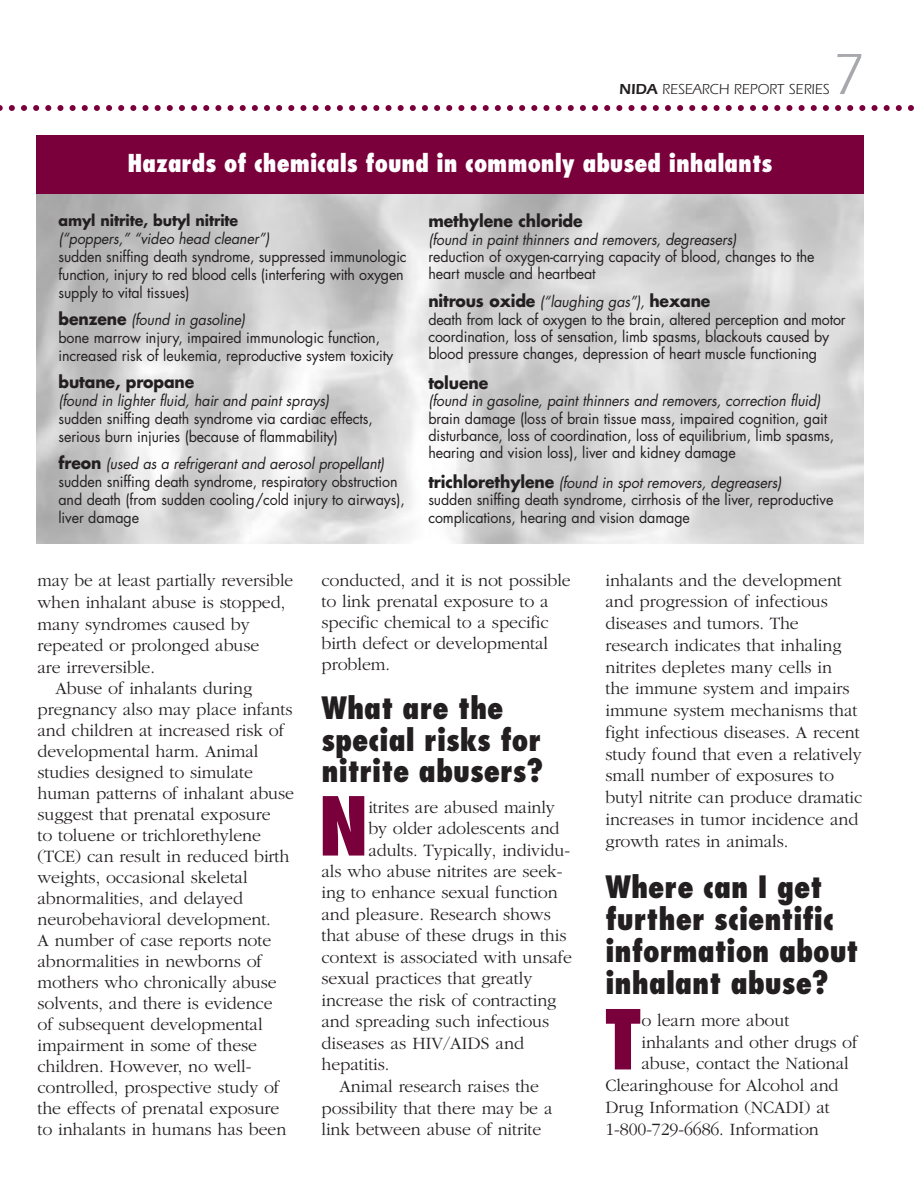
<style>
.page{position:relative;width:918px;height:1188px;background:#fff}
.page>*{position:absolute;margin:0;border:0;box-sizing:border-box;transform-origin:0 0}
.t1{font:800 condensed 80.25px "Futura";color:#7a003c}
.t2{font:800 condensed 78.9px "Futura";color:#7a003c}
.t3{font:60px "Itc Eras";color:#a7a9ac}
.t4{font:800 condensed 30px/32px "Futura";color:#231f20}
.t5{font:800 condensed 24px "Futura";color:#fff}
.t6{font:300 18px/21.8px "Garamond";letter-spacing:-.005em;color:#231f20}
.t7{font:700 16.5px "Futura";letter-spacing:-.005em;color:#231f20;scale:.95 1}
.t8{font:15px/18px "Futura";letter-spacing:-.005em;color:#231f20;scale:.95 1}
.t9{font:italic 15px "Futura";letter-spacing:-.005em;color:#231f20;scale:.95 1}
.t10{font:15px "Itc Eras";color:#231f20}
.t11{font:700 15px "Futura";letter-spacing:-.005em;color:#231f20;scale:.95 1}
.s1{font-weight:600}
.s2{font-weight:700;font-size:16.5px}
.s3{font-style:italic}
.s4{font-weight:400;font-style:italic;font-size:15px}
</style>
<div class="page">
<svg style="left:0;top:105px;width:914px;height:6px"></svg>
<div style="left:36px;top:135px;width:828px;height:59px;background:#7a003c"></div>
<p class="t10" style="left:619px;top:84px;width:212px"><span class="s1">NIDA</span> RESEARCH REPORT SERIES</p>
<h3 class="t3" style="left:832px;top:54px;width:35px">7</h3>
<h3 class="t5" style="left:127px;top:153px;width:647px">Hazards of chemicals found in commonly abused inhalants</h3>
<p class="t11" style="left:58px;top:213px;width:191px">amyl nitrite, butyl nitrite</p>
<p class="t9" style="left:58px;top:231px;width:224px">(“poppers,” “video head cleaner”)</p>
<p class="t8" style="left:58px;top:249px;width:368px">sudden sniffing death syndrome, suppressed immunologic function, injury to red blood cells (interfering with oxygen supply to vital tissues)</p>
<p class="t8" style="left:58px;top:312px;width:354px"><span class="s2">benzene</span> <span class="s3">(found in gasoline)<br></span>bone marrow injury, impaired immunologic function, increased risk of leukemia, reproductive system toxicity</p>
<p class="t7" style="left:58px;top:374px;width:145px">butane, propane</p>
<p class="t9" style="left:58px;top:393px;width:286px">(found in lighter fluid, hair and paint sprays)</p>
<p class="t8" style="left:58px;top:411px;width:332px">sudden sniffing death syndrome via cardiac effects, serious burn injuries (because of flammability)</p>
<p class="t8" style="left:58px;top:456px;width:366px"><span class="s2">freon</span> <span class="s3">(used as a refrigerant and aerosol propellant) </span>sudden sniffing death syndrome, respiratory obstruction and death (from sudden cooling/cold injury to airways), liver damage</p>
<p class="t7" style="left:428px;top:213px;width:164px">methylene chloride</p>
<p class="t9" style="left:428px;top:232px;width:326px">(found in paint thinners and removers, degreasers)</p>
<p class="t8" style="left:428px;top:249px;width:408px;line-height:17.4px">reduction of oxygen-carrying capacity of blood, changes to the heart muscle and heartbeat</p>
<p class="t7" style="left:428px;top:294px;width:298px">nitrous oxide <span class="s4">(“laughing gas”),</span> hexane</p>
<p class="t8" style="left:428px;top:312px;width:441px;line-height:17.4px">death from lack of oxygen to the brain, altered perception and motor coordination, loss of sensation, limb spasms, blackouts caused by blood pressure changes, depression of heart muscle functioning</p>
<p class="t7" style="left:428px;top:375px;width:65px">toluene</p>
<p class="t9" style="left:428px;top:394px;width:414px">(found in gasoline, paint thinners and removers, correction fluid)</p>
<p class="t8" style="left:428px;top:411px;width:429px;line-height:17.4px">brain damage (loss of brain tissue mass, impaired cognition, gait disturbance, loss of coordination, loss of equilibrium, limb spasms, hearing and vision loss), liver and kidney damage</p>
<p class="t8" style="left:428px;top:475px;width:428px;line-height:17.4px"><span class="s2">trichlorethylene</span> <span class="s3">(found in spot removers, degreasers)<br></span>sudden sniffing death syndrome, cirrhosis of the liver, reproductive complications, hearing and vision damage</p>
<p class="t6" style="left:38px;top:571px;width:257px">may be at least partially reversible</p>
<p class="t6" style="left:38px;top:592px;width:249px">when inhalant abuse is stopped,</p>
<p class="t6" style="left:38px;top:614px;width:214px">many syndromes caused by</p>
<p class="t6" style="left:38px;top:636px;width:223px">repeated or prolonged abuse</p>
<p class="t6" style="left:38px;top:658px;width:119px">are irreversible.</p>
<p class="t6" style="left:55px;top:679px;width:198px">Abuse of inhalants during</p>
<p class="t6" style="left:38px;top:700px;width:256px">pregnancy also may place infants</p>
<p class="t6" style="left:38px;top:721px;width:248px">and children at increased risk of</p>
<p class="t6" style="left:38px;top:742px;width:222px">developmental harm. Animal</p>
<p class="t6" style="left:38px;top:763px;width:217px">studies designed to simulate</p>
<p class="t6" style="left:38px;top:784px;width:258px">human patterns of inhalant abuse</p>
<p class="t6" style="left:38px;top:805px;width:235px">suggest that prenatal exposure</p>
<p class="t6" style="left:38px;top:826px;width:225px">to toluene or trichlorethylene</p>
<p class="t6" style="left:38px;top:847px;width:253px">(TCE) can result in reduced birth</p>
<p class="t6" style="left:38px;top:868px;width:212px">weights, occasional skeletal</p>
<p class="t6" style="left:38px;top:889px;width:207px">abnormalities, and delayed</p>
<p class="t6" style="left:38px;top:910px;width:235px">neurobehavioral development.</p>
<p class="t6" style="left:38px;top:931px;width:235px">A number of case reports note</p>
<p class="t6" style="left:38px;top:952px;width:226px">abnormalities in newborns of</p>
<p class="t6" style="left:38px;top:973px;width:241px">mothers who chronically abuse</p>
<p class="t6" style="left:38px;top:994px;width:237px">solvents, and there is evidence</p>
<p class="t6" style="left:38px;top:1015px;width:227px">of subsequent developmental</p>
<p class="t6" style="left:38px;top:1036px;width:221px">impairment in some of these</p>
<p class="t6" style="left:38px;top:1057px;width:215px">children. However, no well-</p>
<p class="t6" style="left:38px;top:1078px;width:243px">controlled, prospective study of</p>
<p class="t6" style="left:38px;top:1099px;width:243px">the effects of prenatal exposure</p>
<p class="t6" style="left:38px;top:1120px;width:250px">to inhalants in humans has been</p>
<p class="t6" style="left:321px;top:571px;width:251px;line-height:21px">conducted, and it is not possible to link prenatal exposure to a specific chemical to a specific birth defect or developmental problem.</p>
<h3 class="t4" style="left:321px;top:695px;width:223px;line-height:31.5px">What are the special risks for nitrite abusers?</h3>
<h2 class="t2" style="left:318px;top:793px;width:52px">N</h2>
<p class="t6" style="left:368px;top:797px;width:188px">itrites are abused mainly</p>
<p class="t6" style="left:368px;top:819px;width:193px">by older adolescents and</p>
<p class="t6" style="left:368px;top:840px;width:203px">adults. Typically, individu-</p>
<p class="t6" style="left:321px;top:862px;width:242px">als who abuse nitrites are seek-</p>
<p class="t6" style="left:321px;top:883px;width:238px">ing to enhance sexual function</p>
<p class="t6" style="left:321px;top:905px;width:231px">and pleasure. Research shows</p>
<p class="t6" style="left:321px;top:926px;width:247px">that abuse of these drugs in this</p>
<p class="t6" style="left:321px;top:948px;width:252px">context is associated with unsafe</p>
<p class="t6" style="left:321px;top:969px;width:212px">sexual practices that greatly</p>
<p class="t6" style="left:321px;top:991px;width:237px">increase the risk of contracting</p>
<p class="t6" style="left:321px;top:1012px;width:229px">and spreading such infectious</p>
<p class="t6" style="left:321px;top:1033px;width:204px">diseases as HIV/AIDS and</p>
<p class="t6" style="left:321px;top:1055px;width:69px">hepatitis.</p>
<p class="t6" style="left:339px;top:1077px;width:201px">Animal research raises the</p>
<p class="t6" style="left:321px;top:1098px;width:233px">possibility that there may be a</p>
<p class="t6" style="left:321px;top:1120px;width:221px">link between abuse of nitrite</p>
<p class="t6" style="left:606px;top:571px;width:258px">inhalants and the development and progression of infectious diseases and tumors. The research indicates that inhaling nitrites depletes many cells in<br>the immune system and impairs immune system mechanisms that fight infectious diseases. A recent study found that even a relatively small number of exposures to butyl nitrite can produce dramatic increases in tumor incidence and growth rates in animals.</p>
<h3 class="t4" style="left:606px;top:874px;width:254px">Where can I get further scientific information about inhalant abuse?</h3>
<h1 class="t1" style="left:604px;top:1005px;width:39px">T</h1>
<p class="t6" style="left:642px;top:1010px;width:149px">o learn more about</p>
<p class="t6" style="left:642px;top:1032px;width:218px">inhalants and other drugs of</p>
<p class="t6" style="left:642px;top:1054px;width:209px">abuse, contact the National</p>
<p class="t6" style="left:606px;top:1076px;width:235px">Clearinghouse for Alcohol and</p>
<p class="t6" style="left:606px;top:1098px;width:226px">Drug Information (NCADI) at</p>
<p class="t6" style="left:606px;top:1120px;width:215px">1-800-729-6686. Information</p>
</div>
